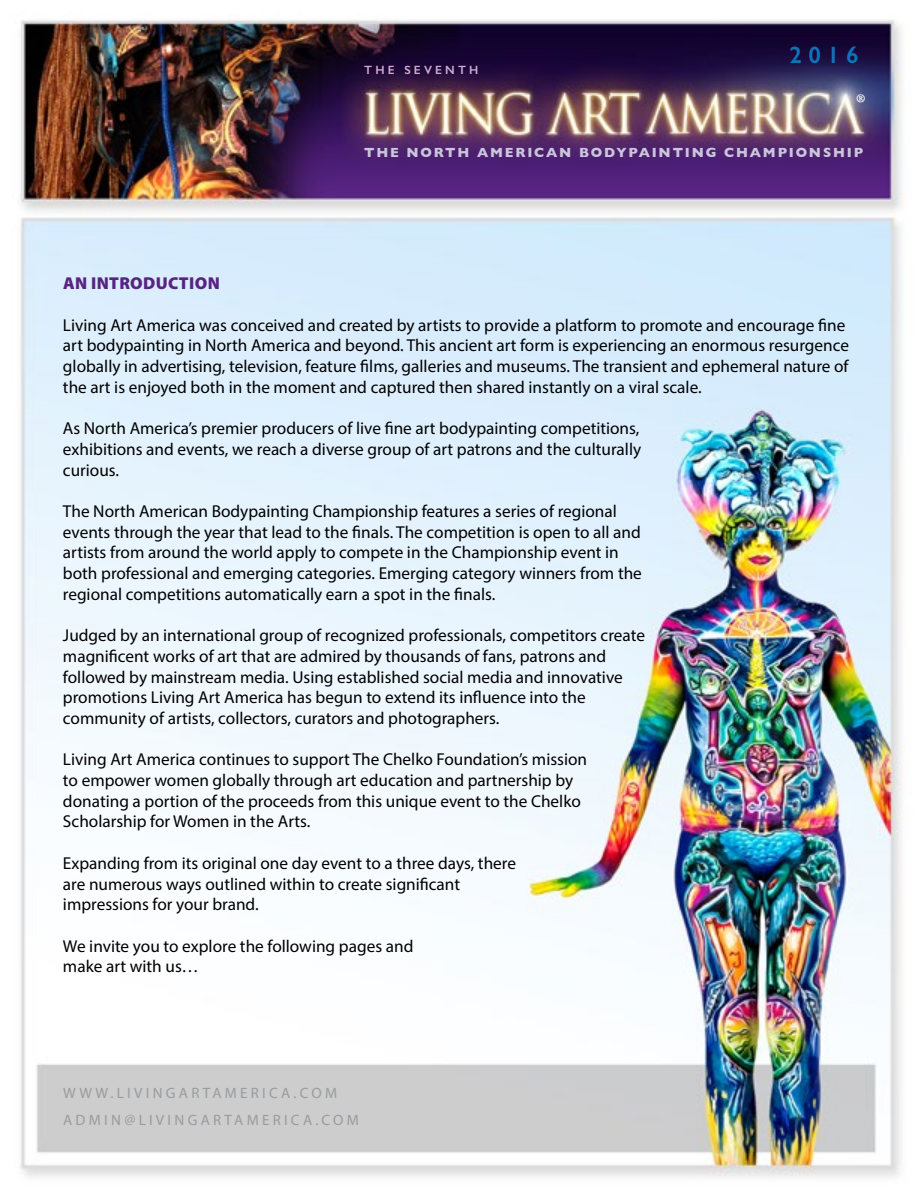
<style>
.page{position:relative;width:918px;height:1188px;background:#fff}
.page>*{position:absolute;margin:0;border:0;box-sizing:border-box;transform-origin:0 0}
.t1{font:31.35px "Minion Pro";color:#fff}
.t2{font:600 23.7px "Gill Sans";color:#1072ba}
.t3{font:17.25px/20.7px "Myriad Pro";color:#000}
.t4{font:900 17.25px "Myriad Pro";letter-spacing:.02em;color:#572481}
.t5{font:15px/27px "Myriad Pro";letter-spacing:.22em;color:#999b9e}
.t6{font:700 13.5px "Gill Sans";letter-spacing:.135em;color:#cac6de}
.t7{font:600 12px "Gill Sans";letter-spacing:.265em;color:#d0acd1}
</style>
<div class="page">
<img style="left:20px;top:20px;width:885px;height:1158px">
<p class="t7" style="left:364px;top:63px;width:116px">THE SEVENTH</p>
<h2 class="t2" style="left:790px;top:41px;width:71px">2016</h2>
<h1 class="t1" style="left:856px;top:84px;width:12px">®</h1>
<p class="t6" style="left:364px;top:142px;width:501px">THE NORTH AMERICAN BODYPAINTING CHAMPIONSHIP</p>
<p class="t4" style="left:63px;top:274px;width:158px">AN INTRODUCTION</p>
<p class="t3" style="left:63px;top:314px;width:788px">Living Art America was conceived and created by artists to provide a platform to promote and encourage fine art bodypainting in North America and beyond. This ancient art form is experiencing an enormous resurgence globally in advertising, television, feature films, galleries and museums. The transient and ephemeral nature of the art is enjoyed both in the moment and captured then shared instantly on a viral scale.</p>
<p class="t3" style="left:63px;top:418px;width:580px;text-align:justify">As North America’s premier producers of live fine art bodypainting competitions, exhibitions and events, we reach a diverse group of art patrons and the culturally curious.</p>
<p class="t3" style="left:63px;top:501px;width:580px">The North American Bodypainting Championship features a series of regional events through the year that lead to the finals. The competition is open to all and artists from around the world apply to compete in the Championship event in both professional and emerging categories. Emerging category winners from the regional competitions automatically earn a spot in the finals.</p>
<p class="t3" style="left:63px;top:625px;width:583px">Judged by an international group of recognized professionals, competitors create magnificent works of art that are admired by thousands of fans, patrons and followed by mainstream media. Using established social media and innovative promotions Living Art America has begun to extend its influence into the community of artists, collectors, curators and photographers.</p>
<p class="t3" style="left:63px;top:749px;width:526px">Living Art America continues to support The Chelko Foundation’s mission to empower women globally through art education and partnership by donating a portion of the proceeds from this unique event to the Chelko Scholarship for Women in the Arts.</p>
<p class="t3" style="left:63px;top:852px;width:455px">Expanding from its original one day event to a three days, there are numerous ways outlined within to create significant impressions for your brand.</p>
<p class="t3" style="left:63px;top:935px;width:352px">We invite you to explore the following pages and make art with us…</p>
<p class="t5" style="left:63px;top:1080px;width:297px">WWW.LIVINGARTAMERICA.COM<br>ADMIN@LIVINGARTAMERICA.COM</p>
</div>
